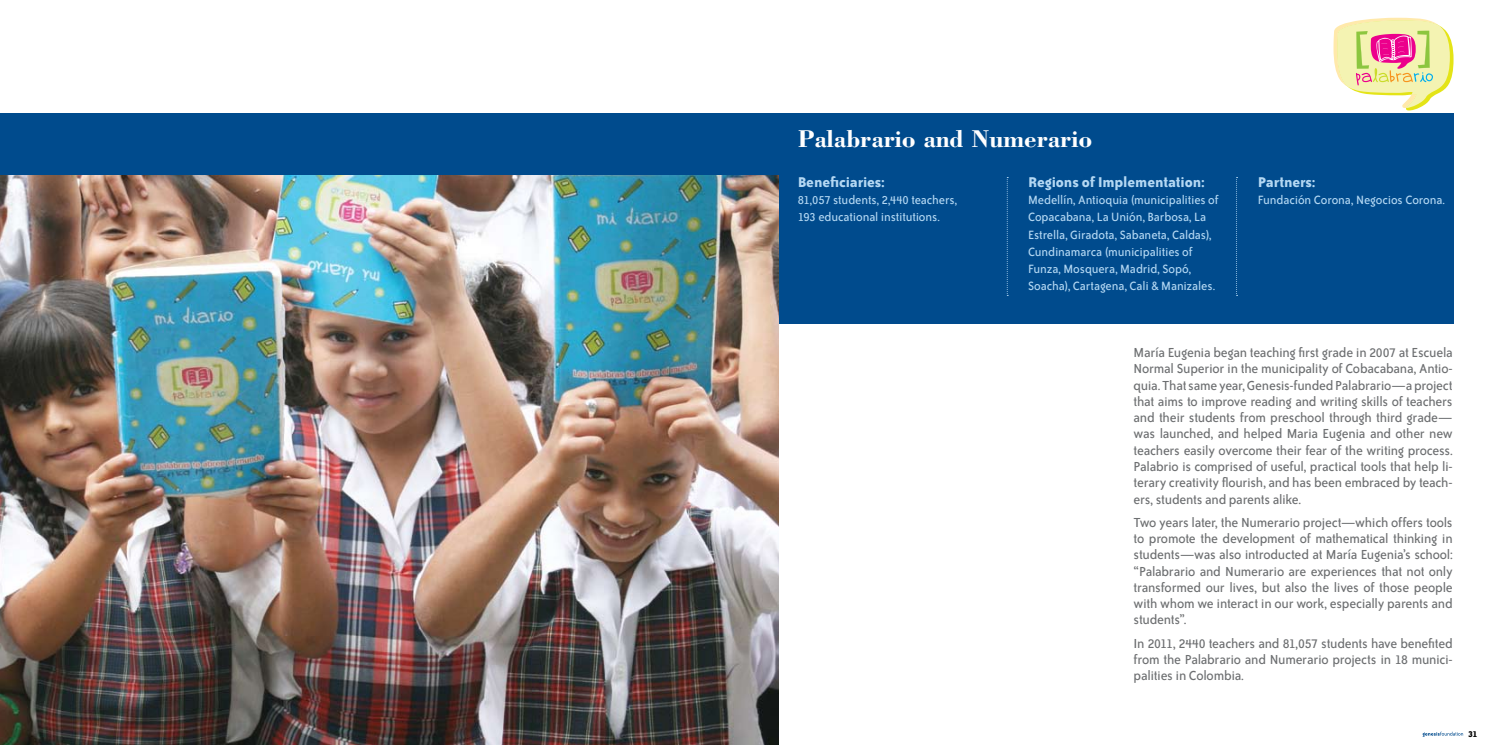
<style>
.page{position:relative;width:1489px;height:745px;background:#fff}
.page>*{position:absolute;margin:0;border:0;box-sizing:border-box;transform-origin:0 0}
.t1{font:700 25px "Bodoni";color:#fff}
.t2{font:700 16.25px "Bailey Sans ITC";letter-spacing:-.005em;color:#b4d8f3}
.t3{font:15px/16.2px "Bailey Sans ITC";letter-spacing:-.015em;color:#6d6f71;text-align:justify}
.t4{font:13.75px/17.2px "Bailey Sans ITC";letter-spacing:-.01em;color:#b4d8f3}
.t5{font:700 10px "Bailey Sans ITC";color:#000}
</style>
<div class="page">
<svg style="left:1422px;top:731px;width:40px;height:5px"></svg>
<div style="left:0;top:113px;width:1453px;height:210px;background:#004b8d"></div>
<svg style="left:1236px;top:177px;width:1px;height:119px"></svg>
<svg style="left:1006px;top:177px;width:2px;height:119px"></svg>
<img style="left:0;top:176px;width:778px;height:568px">
<svg style="left:1333px;top:18px;width:120px;height:92px"></svg>
<h1 class="t1" style="left:797px;top:123px;width:296px">Palabrario and Numerario</h1>
<p class="t2" style="left:797px;top:173px;width:89px">Beneficiaries:</p>
<p class="t4" style="left:797px;top:191px;width:161px">81,057 students, 2,440 teachers,<br>193 educational institutions.</p>
<p class="t2" style="left:1028px;top:173px;width:178px">Regions of Implementation:</p>
<p class="t4" style="left:1028px;top:191px;width:192px">Medellín, Antioquia (municipalities of Copacabana, La Unión, Barbosa, La Estrella, Giradota, Sabaneta, Caldas), Cundinamarca (municipalities of Funza, Mosquera, Madrid, Sopó, Soacha), Cartagena, Cali &amp; Manizales.</p>
<p class="t2" style="left:1257px;top:173px;width:59px">Partners:</p>
<p class="t4" style="left:1257px;top:191px;width:189px">Fundación Corona, Negocios Corona.</p>
<p class="t3" style="left:1133px;top:344px;width:321px">María Eugenia began teaching first grade in 2007 at Escuela Normal Superior in the municipality of Cobacabana, Antio&shy;quia. That same year, Genesis-funded Palabrario—a project that aims to improve reading and writing skills of teachers and their students from preschool through third grade— was launched, and helped Maria Eugenia and other new teachers easily overcome their fear of the writing process.<br>Palabrio is comprised of useful, practical tools that help li&shy;terary creativity flourish, and has been embraced by teach&shy;ers, students and parents alike.</p>
<p class="t3" style="left:1133px;top:514px;width:321px">Two years later, the Numerario project—which offers tools to promote the development of mathematical thinking in students—was also introducted at María Eugenia’s school: “Palabrario and Numerario are experiences that not only transformed our lives, but also the lives of those people with whom we interact in our work, especially parents and students”.</p>
<p class="t3" style="left:1133px;top:635px;width:321px">In 2011, 2440 teachers and 81,057 students have benefited from the Palabrario and Numerario projects in 18 munici&shy;palities in Colombia.</p>
<p class="t5" style="left:1467px;top:727px;width:11px">31</p>
</div>
